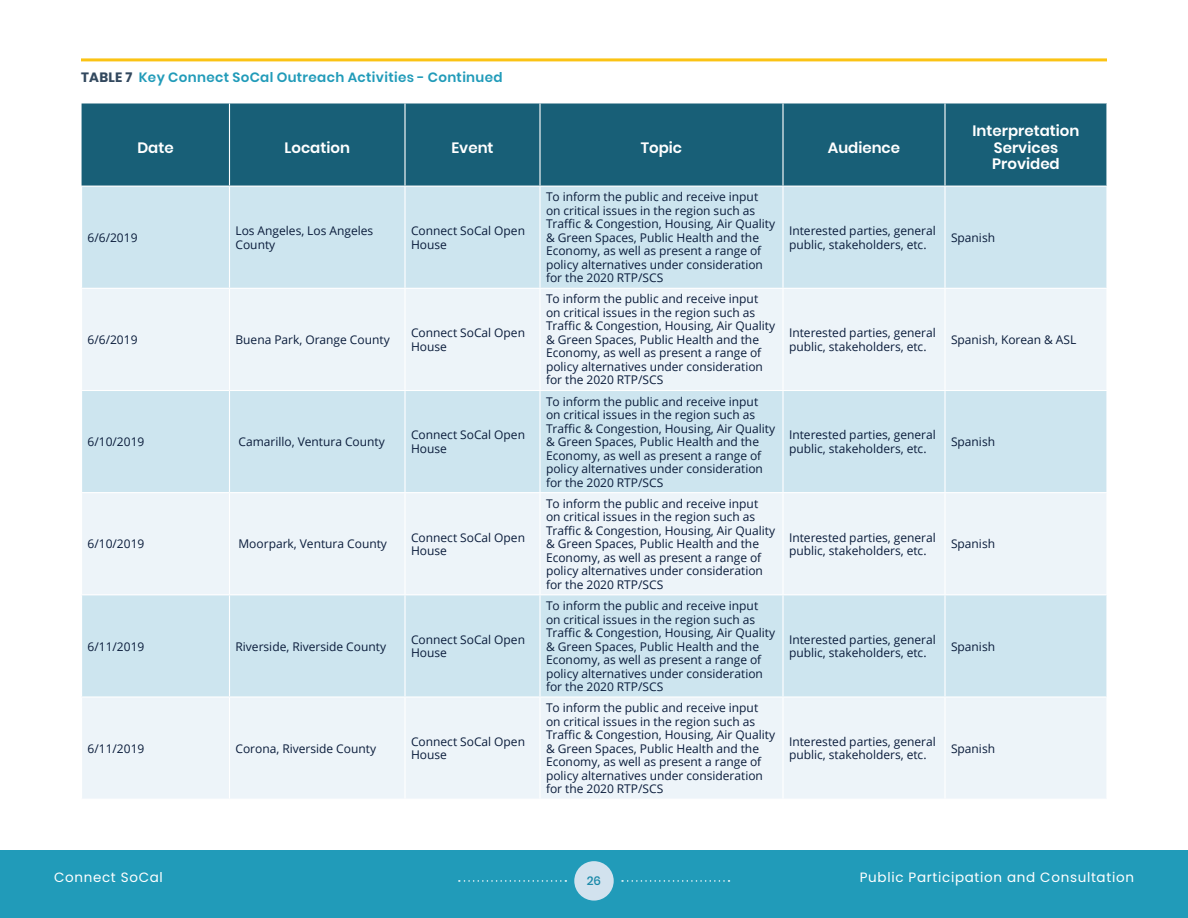
<style>
.page{position:relative;width:1188px;height:918px;background:#fff}
.page>*{position:absolute;margin:0;border:0;box-sizing:border-box;transform-origin:0 0}
.Table_Column_Heading{font:600 15px/16.5px "Poppins";color:#fff;text-align:center}
.t1{font:13.5px "Poppins";letter-spacing:.05em;color:#fff}
.Table_TitleCont{font:600 13.5px "Poppins";letter-spacing:.025em;color:#219bb9}
.Table_TitleCont-2{font:700 13.5px "Poppins";color:#32485e}
.Table_BodyTextLeft{font:12px/13.5px "Open Sans";color:#0a1c3b}
.t2{font:500 12px "Poppins";color:#1587a7}
.s1{font-weight:700;color:#32485e}
</style>
<div class="page">
<div style="left:0;top:850px;width:1188px;height:68px;background:#219bb9"></div>
<svg style="left:459px;top:880px;width:107px;height:2px"></svg>
<div style="left:574px;top:861px;width:40px;height:40px;background:#d2e2ee;border-radius:50%"></div>
<svg style="left:622px;top:880px;width:108px;height:2px"></svg>
<div style="left:82px;top:103px;width:1024px;height:83px;background:#185f77"></div>
<div style="left:82px;top:187px;width:1024px;height:101px;background:#cde5ef"></div>
<svg style="left:82px;top:289px;width:1024px;height:510px;background:#e0eef5"></svg>
<hr style="left:404px;top:103px;width:2px;height:83px;background:#fff">
<hr style="left:229px;top:187px;width:1px;height:101px;background:#fff">
<hr style="left:404px;top:187px;width:2px;height:101px;background:#fff">
<hr style="left:539px;top:187px;width:2px;height:101px;background:#fff">
<hr style="left:782px;top:187px;width:2px;height:101px;background:#fff">
<hr style="left:944px;top:187px;width:2px;height:101px;background:#fff">
<hr style="left:229px;top:289px;width:1px;height:101px;background:#fff">
<hr style="left:404px;top:289px;width:2px;height:101px;background:#fff">
<hr style="left:539px;top:289px;width:2px;height:101px;background:#fff">
<hr style="left:782px;top:289px;width:2px;height:101px;background:#fff">
<hr style="left:944px;top:289px;width:2px;height:101px;background:#fff">
<hr style="left:81px;top:390px;width:149px;height:1px;background:#fff">
<hr style="left:230px;top:390px;width:175px;height:1px;background:#fff">
<hr style="left:229px;top:391px;width:1px;height:101px;background:#fff">
<hr style="left:405px;top:390px;width:135px;height:1px;background:#fff">
<hr style="left:404px;top:391px;width:2px;height:101px;background:#fff">
<hr style="left:540px;top:390px;width:243px;height:1px;background:#fff">
<hr style="left:539px;top:391px;width:2px;height:101px;background:#fff">
<hr style="left:783px;top:390px;width:162px;height:1px;background:#fff">
<hr style="left:782px;top:391px;width:2px;height:101px;background:#fff">
<hr style="left:945px;top:390px;width:163px;height:1px;background:#fff">
<hr style="left:944px;top:391px;width:2px;height:101px;background:#fff">
<hr style="left:81px;top:492px;width:149px;height:1px;background:#fff">
<hr style="left:230px;top:492px;width:175px;height:1px;background:#fff">
<hr style="left:229px;top:493px;width:1px;height:101px;background:#fff">
<hr style="left:405px;top:492px;width:135px;height:1px;background:#fff">
<hr style="left:404px;top:493px;width:2px;height:101px;background:#fff">
<hr style="left:540px;top:492px;width:243px;height:1px;background:#fff">
<hr style="left:539px;top:493px;width:2px;height:101px;background:#fff">
<hr style="left:783px;top:492px;width:162px;height:1px;background:#fff">
<hr style="left:782px;top:493px;width:2px;height:101px;background:#fff">
<hr style="left:945px;top:492px;width:163px;height:1px;background:#fff">
<hr style="left:944px;top:493px;width:2px;height:101px;background:#fff">
<hr style="left:81px;top:594px;width:149px;height:1px;background:#fff">
<hr style="left:230px;top:594px;width:175px;height:1px;background:#fff">
<hr style="left:229px;top:595px;width:1px;height:101px;background:#fff">
<hr style="left:405px;top:594px;width:135px;height:1px;background:#fff">
<hr style="left:404px;top:595px;width:2px;height:101px;background:#fff">
<hr style="left:540px;top:594px;width:243px;height:1px;background:#fff">
<hr style="left:539px;top:595px;width:2px;height:101px;background:#fff">
<hr style="left:783px;top:594px;width:162px;height:1px;background:#fff">
<hr style="left:782px;top:595px;width:2px;height:101px;background:#fff">
<hr style="left:945px;top:594px;width:163px;height:1px;background:#fff">
<hr style="left:944px;top:595px;width:2px;height:101px;background:#fff">
<hr style="left:81px;top:696px;width:149px;height:2px;background:#fff">
<hr style="left:230px;top:696px;width:175px;height:2px;background:#fff">
<hr style="left:229px;top:698px;width:1px;height:101px;background:#fff">
<hr style="left:405px;top:696px;width:135px;height:2px;background:#fff">
<hr style="left:404px;top:698px;width:2px;height:101px;background:#fff">
<hr style="left:540px;top:696px;width:243px;height:2px;background:#fff">
<hr style="left:539px;top:698px;width:2px;height:101px;background:#fff">
<hr style="left:783px;top:696px;width:162px;height:2px;background:#fff">
<hr style="left:782px;top:698px;width:2px;height:101px;background:#fff">
<hr style="left:945px;top:696px;width:163px;height:2px;background:#fff">
<hr style="left:944px;top:698px;width:2px;height:101px;background:#fff">
<hr style="left:539px;top:103px;width:2px;height:83px;background:#fff">
<hr style="left:782px;top:103px;width:2px;height:83px;background:#fff">
<hr style="left:944px;top:103px;width:2px;height:83px;background:#fff">
<hr style="left:229px;top:103px;width:1px;height:83px;background:#fff">
<hr style="left:81px;top:58px;width:1026px;height:3px;background:#fbc314">
<p class="Table_TitleCont-2" style="left:81px;top:69px;width:18px">TABLE</p>
<p class="Table_TitleCont" style="left:126px;top:69px;width:379px"><span class="s1">7</span> Key Connect SoCal Outreach Activities - Continued</p>
<p class="Table_Column_Heading" style="left:137px;top:139px;width:38px">Date</p>
<p class="Table_Column_Heading" style="left:285px;top:139px;width:67px">Location</p>
<p class="Table_Column_Heading" style="left:451px;top:139px;width:44px">Event</p>
<p class="Table_Column_Heading" style="left:641px;top:139px;width:43px">Topic</p>
<p class="Table_Column_Heading" style="left:828px;top:139px;width:74px">Audience</p>
<p class="Table_Column_Heading" style="left:973px;top:123px;width:108px">Interpretation<br>Services<br>Provided</p>
<p class="Table_BodyTextLeft" style="left:88px;top:230px;width:51px">6/6/2019</p>
<p class="Table_BodyTextLeft" style="left:236px;top:224px;width:139px">Los Angeles, Los Angeles<br>County</p>
<p class="Table_BodyTextLeft" style="left:411px;top:224px;width:116px">Connect SoCal Open<br>House</p>
<p class="Table_BodyTextLeft" style="left:546px;top:190px;width:231px">To inform the public and receive input on critical issues in the region such as Traffic &amp; Congestion, Housing, Air Quality &amp; Green Spaces, Public Health and the Economy, as well as present a range of policy alternatives under consideration for the 2020 RTP/SCS</p>
<p class="Table_BodyTextLeft" style="left:789px;top:224px;width:148px">Interested parties, general public, stakeholders, etc.</p>
<p class="Table_BodyTextLeft" style="left:951px;top:230px;width:46px">Spanish</p>
<p class="Table_BodyTextLeft" style="left:88px;top:333px;width:51px">6/6/2019</p>
<p class="Table_BodyTextLeft" style="left:236px;top:333px;width:156px">Buena Park, Orange County</p>
<p class="Table_BodyTextLeft" style="left:411px;top:326px;width:116px">Connect SoCal Open<br>House</p>
<p class="Table_BodyTextLeft" style="left:546px;top:292px;width:231px">To inform the public and receive input on critical issues in the region such as Traffic &amp; Congestion, Housing, Air Quality &amp; Green Spaces, Public Health and the Economy, as well as present a range of policy alternatives under consideration for the 2020 RTP/SCS</p>
<p class="Table_BodyTextLeft" style="left:789px;top:326px;width:148px">Interested parties, general public, stakeholders, etc.</p>
<p class="Table_BodyTextLeft" style="left:951px;top:333px;width:127px">Spanish, Korean &amp; ASL</p>
<p class="Table_BodyTextLeft" style="left:88px;top:435px;width:58px">6/10/2019</p>
<p class="Table_BodyTextLeft" style="left:238px;top:435px;width:148px">Camarillo, Ventura County</p>
<p class="Table_BodyTextLeft" style="left:411px;top:428px;width:116px">Connect SoCal Open<br>House</p>
<p class="Table_BodyTextLeft" style="left:546px;top:394px;width:231px">To inform the public and receive input on critical issues in the region such as Traffic &amp; Congestion, Housing, Air Quality &amp; Green Spaces, Public Health and the Economy, as well as present a range of policy alternatives under consideration for the 2020 RTP/SCS</p>
<p class="Table_BodyTextLeft" style="left:789px;top:428px;width:148px">Interested parties, general public, stakeholders, etc.</p>
<p class="Table_BodyTextLeft" style="left:951px;top:435px;width:46px">Spanish</p>
<p class="Table_BodyTextLeft" style="left:88px;top:537px;width:58px">6/10/2019</p>
<p class="Table_BodyTextLeft" style="left:238px;top:537px;width:150px">Moorpark, Ventura County</p>
<p class="Table_BodyTextLeft" style="left:411px;top:530px;width:116px">Connect SoCal Open<br>House</p>
<p class="Table_BodyTextLeft" style="left:546px;top:496px;width:231px">To inform the public and receive input on critical issues in the region such as Traffic &amp; Congestion, Housing, Air Quality &amp; Green Spaces, Public Health and the Economy, as well as present a range of policy alternatives under consideration for the 2020 RTP/SCS</p>
<p class="Table_BodyTextLeft" style="left:789px;top:530px;width:148px">Interested parties, general public, stakeholders, etc.</p>
<p class="Table_BodyTextLeft" style="left:951px;top:537px;width:46px">Spanish</p>
<p class="Table_BodyTextLeft" style="left:88px;top:639px;width:58px">6/11/2019</p>
<p class="Table_BodyTextLeft" style="left:236px;top:639px;width:152px">Riverside, Riverside County</p>
<p class="Table_BodyTextLeft" style="left:411px;top:632px;width:116px">Connect SoCal Open<br>House</p>
<p class="Table_BodyTextLeft" style="left:546px;top:599px;width:231px">To inform the public and receive input on critical issues in the region such as Traffic &amp; Congestion, Housing, Air Quality &amp; Green Spaces, Public Health and the Economy, as well as present a range of policy alternatives under consideration for the 2020 RTP/SCS</p>
<p class="Table_BodyTextLeft" style="left:789px;top:632px;width:148px">Interested parties, general public, stakeholders, etc.</p>
<p class="Table_BodyTextLeft" style="left:951px;top:639px;width:46px">Spanish</p>
<p class="Table_BodyTextLeft" style="left:88px;top:741px;width:58px">6/11/2019</p>
<p class="Table_BodyTextLeft" style="left:236px;top:741px;width:142px">Corona, Riverside County</p>
<p class="Table_BodyTextLeft" style="left:411px;top:735px;width:116px">Connect SoCal Open<br>House</p>
<p class="Table_BodyTextLeft" style="left:546px;top:701px;width:231px">To inform the public and receive input on critical issues in the region such as Traffic &amp; Congestion, Housing, Air Quality &amp; Green Spaces, Public Health and the Economy, as well as present a range of policy alternatives under consideration for the 2020 RTP/SCS</p>
<p class="Table_BodyTextLeft" style="left:789px;top:735px;width:148px">Interested parties, general public, stakeholders, etc.</p>
<p class="Table_BodyTextLeft" style="left:951px;top:741px;width:46px">Spanish</p>
<p class="t1" style="left:54px;top:869px;width:110px">Connect SoCal</p>
<p class="t2" style="left:587px;top:874px;width:16px">26</p>
<p class="t1" style="left:860px;top:869px;width:276px">Public Participation and Consultation</p>
</div>
